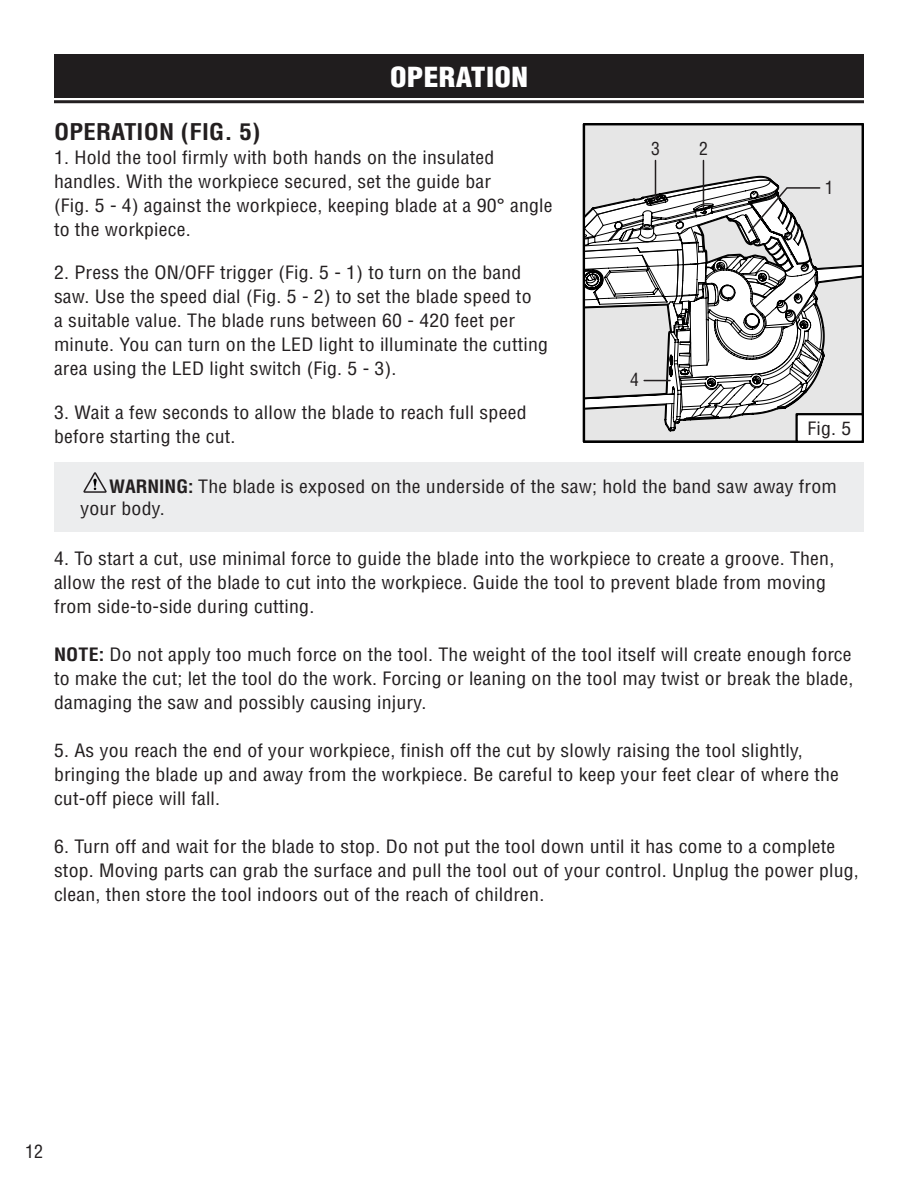
<style>
.page{position:relative;width:918px;height:1188px;background:#fff}
.page>*{position:absolute;margin:0;border:0;box-sizing:border-box;transform-origin:0 0}
.t1{font:900 condensed 27px "Helvetica";letter-spacing:.01em;color:#fff;scale:1.1 1}
.t2{font:700 condensed 22.5px "Helvetica";letter-spacing:.01em;color:#231f20;scale:1.1 1}
.t3{font:condensed 18px/24px "Helvetica";letter-spacing:.01em;color:#231f20;scale:1.1 1}
.t4{font:condensed 18px "Helvetica";letter-spacing:.01em;color:#231f20}
.t5{font:condensed 17.7px "Helvetica";color:#231f20}
.s1{font-weight:700}
</style>
<div class="page">
<div style="left:54px;top:54px;width:810px;height:44px;background:#201d1e"></div>
<hr style="left:54px;top:100px;width:810px;height:3px;background:#231f20">
<div style="left:54px;top:462px;width:810px;height:70px;background:#ecedee"></div>
<svg style="left:83px;top:472px;width:24px;height:21px"></svg>
<div style="left:583px;top:123px;width:281px;height:320px;background:#e6e6e6"></div>
<svg style="left:827px;top:265px;width:34px;height:18px"></svg>
<div style="left:583px;top:123px;width:281px;height:320px;border:2px solid #000"></div>
<hr style="left:655px;top:161px;width:1px;height:38px;background:#231f20">
<hr style="left:703px;top:161px;width:1px;height:46px;background:#231f20">
<svg style="left:584px;top:176px;width:243px;height:258px"></svg>
<div style="left:795px;top:413px;width:69px;height:30px;background:#fff;border:2px solid #000"></div>
<p class="t1" style="left:390px;top:60px;width:127px">OPERATION</p>
<p class="t2" style="left:54px;top:118px;width:189px">OPERATION (FIG. 5)</p>
<p class="t3" style="left:54px;top:145px;width:402px">1. Hold the tool firmly with both hands on the insulated handles. With the workpiece secured, set the guide bar</p>
<p class="t3" style="left:54px;top:193px;width:455px">(Fig. 5 - 4) against the workpiece, keeping blade at a 90° angle to the workpiece.</p>
<p class="t3" style="left:54px;top:261px;width:451px">2. Press the ON/OFF trigger (Fig. 5 - 1) to turn on the band saw. Use the speed dial (Fig. 5 - 2) to set the blade speed to<br>a suitable value. The blade runs between 60 - 420 feet per minute. You can turn on the LED light to illuminate the cutting area using the LED light switch (Fig. 5 - 3).</p>
<p class="t3" style="left:54px;top:400px;width:431px">3. Wait a few seconds to allow the blade to reach full speed before starting the cut.</p>
<p class="t3" style="left:80px;top:475px;width:689px;line-height:22.5px;text-indent:29px"><span class="s1">WARNING:</span> The blade is exposed on the underside of the saw; hold the band saw away from your body.</p>
<p class="t3" style="left:54px;top:546px;width:711px">4. To start a cut, use minimal force to guide the blade into the workpiece to create a groove. Then, allow the rest of the blade to cut into the workpiece. Guide the tool to prevent blade from moving from side-to-side during cutting.</p>
<p class="t3" style="left:54px;top:642px;width:728px;text-align:justify"><span class="s1">NOTE:</span> Do not apply too much force on the tool. The weight of the tool itself will create enough force to make the cut; let the tool do the work. Forcing or leaning on the tool may twist or break the blade, damaging the saw and possibly causing injury.</p>
<p class="t3" style="left:54px;top:738px;width:715px">5. As you reach the end of your workpiece, finish off the cut by slowly raising the tool slightly, bringing the blade up and away from the workpiece. Be careful to keep your feet clear of where the cut-off piece will fall.</p>
<p class="t3" style="left:54px;top:834px;width:733px">6. Turn off and wait for the blade to stop. Do not put the tool down until it has come to a complete stop. Moving parts can grab the surface and pull the tool out of your control. Unplug the power plug, clean, then store the tool indoors out of the reach of children.</p>
<p class="t5" style="left:651px;top:137px;width:10px">3</p>
<p class="t5" style="left:699px;top:137px;width:10px">2</p>
<p class="t5" style="left:825px;top:176px;width:10px">1</p>
<p class="t5" style="left:630px;top:368px;width:10px">4</p>
<p class="t3" style="left:808px;top:416px;width:41px">Fig. 5</p>
<p class="t4" style="left:25px;top:1141px;width:19px">12</p>
</div>
